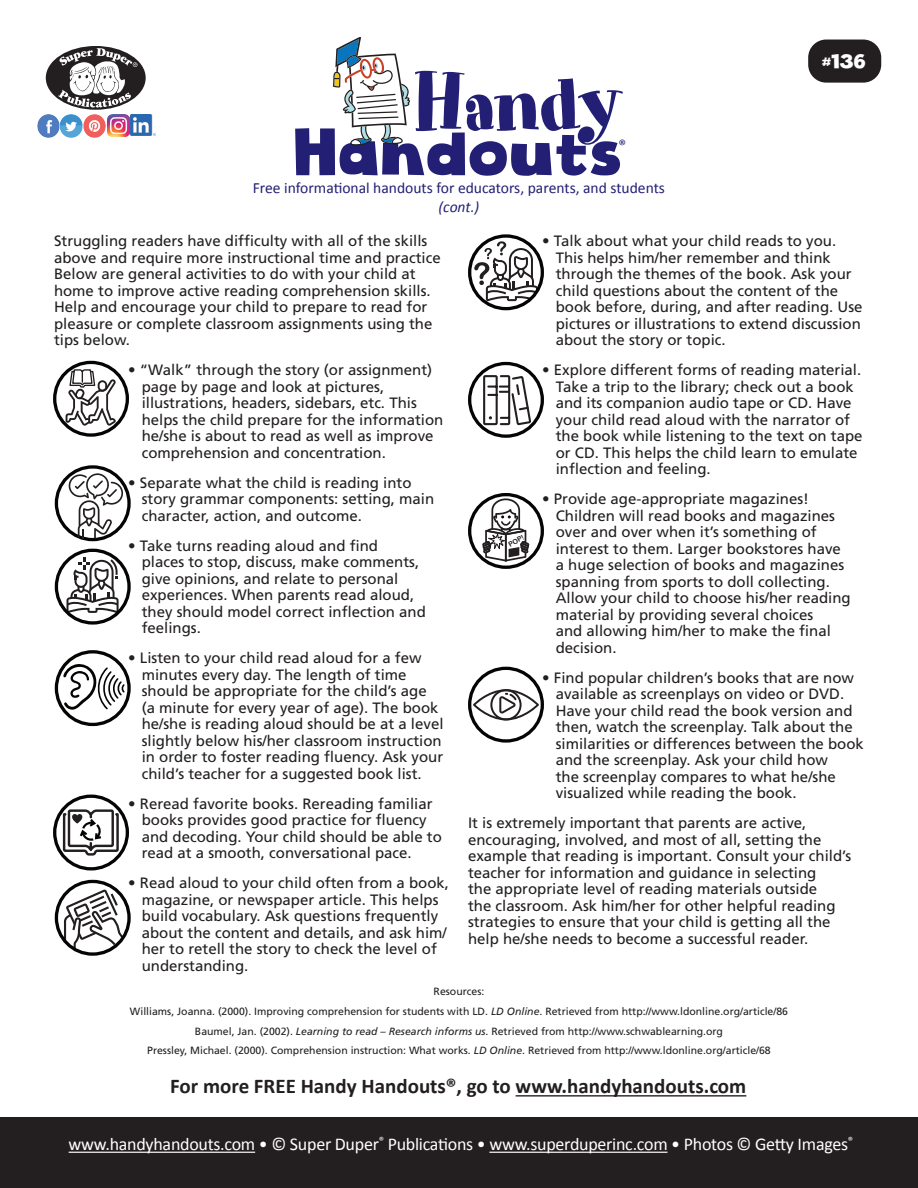
<style>
.page{position:relative;width:918px;height:1188px;background:#fff}
.page>*{position:absolute;margin:0;border:0;box-sizing:border-box;transform-origin:0 0}
.t1{font:79.2px "Art Department JNL";letter-spacing:-.03em;color:#231f75}
.t2{font:64.8px "Cloudy Witha Chanceof Love";color:#231f75}
.HH_TEXT{font:700 21px "Calibri";color:#231f20}
.t3{font:19.5px "Cloudy Witha Chanceof Love";color:#fff}
.t4{font:18px "Calibri";letter-spacing:-.015em;color:#fff}
.t5{font:15.6px "Calibri";color:#231f75}
.t6{font:italic 15.6px "Calibri";color:#231f75}
.t7{font:15.15px "Calibri";color:#231f75}
.HH_Text{font:15px/16.5px "Frutiger";color:#231f20}
.HH_Title{font:10.5px "Frutiger";color:#231f20}
.t8{font:6.9px "Arial Rounded MT Bold";color:#231f20}
.s1{font-style:italic}
</style>
<div class="page">
<div style="left:808px;top:40px;width:73px;height:43px;background:#231f20;border-radius:18px"></div>
<hr style="left:516px;top:1095px;width:230px;height:2px;background:#231f20">
<div style="left:0;top:1118px;width:918px;height:70px;background:#231f20"></div>
<div style="left:46px;top:46px;width:100px;height:64px;background:#231f20;border-radius:50%"></div>
<svg style="left:58px;top:48px;width:80px;height:60px"></svg>
<img style="left:37px;top:115px;width:92px;height:22px">
<img style="left:131px;top:115px;width:24px;height:21px">
<svg style="left:333px;top:37px;width:77px;height:109px"></svg>
<hr style="left:69px;top:1152px;width:186px;height:1px;background:#fff">
<hr style="left:489px;top:1152px;width:179px;height:1px;background:#fff">
<div style="left:53px;top:361px;width:76px;height:76px;border:3px solid #040503;border-radius:50%"></div>
<svg style="left:66px;top:368px;width:50px;height:58px"></svg>
<div style="left:55px;top:465px;width:76px;height:76px;border:3px solid #040503;border-radius:50%"></div>
<svg style="left:69px;top:473px;width:54px;height:65px"></svg>
<svg style="left:66px;top:558px;width:53px;height:55px"></svg>
<div style="left:55px;top:549px;width:76px;height:76px;border:3px solid #040503;border-radius:50%"></div>
<div style="left:55px;top:650px;width:76px;height:76px;border:3px solid #040503;border-radius:50%"></div>
<svg style="left:63px;top:663px;width:63px;height:48px"></svg>
<div style="left:53px;top:795px;width:76px;height:75px;border:3px solid #040503;border-radius:50%"></div>
<svg style="left:62px;top:808px;width:58px;height:49px"></svg>
<svg style="left:64px;top:889px;width:60px;height:59px"></svg>
<div style="left:55px;top:880px;width:76px;height:76px;border:3px solid #040503;border-radius:50%"></div>
<div style="left:468px;top:234px;width:76px;height:76px;border:3px solid #040503;border-radius:50%"></div>
<svg style="left:474px;top:241px;width:64px;height:60px"></svg>
<svg style="left:482px;top:374px;width:50px;height:53px"></svg>
<div style="left:468px;top:362px;width:76px;height:76px;border:3px solid #040503;border-radius:50%"></div>
<svg style="left:473px;top:689px;width:66px;height:31px"></svg>
<div style="left:468px;top:667px;width:76px;height:76px;border:3px solid #040503;border-radius:50%"></div>
<div style="left:468px;top:493px;width:76px;height:76px;border:3px solid #040503;border-radius:50%"></div>
<svg style="left:482px;top:498px;width:48px;height:63px"></svg>
<p class="t1" style="left:412px;top:56px;width:213px">Handy</p>
<p class="t5" style="left:253px;top:177px;width:414px">Free informational handouts for educators, parents, and students</p>
<p class="t6" style="left:439px;top:196px;width:42px">(cont.)</p>
<p class="t2" style="left:296px;top:112px;width:331px">Handouts</p>
<p class="t7" style="left:618px;top:135px;width:9px">®</p>
<p class="t3" style="left:823px;top:49px;width:46px">#136</p>
<p class="HH_Text" style="left:54px;top:232px;width:388px">Struggling readers have difficulty with all of the skills above and require more instructional time and practice Below are general activities to do with your child at home to improve active reading comprehension skills.<br>Help and encourage your child to prepare to read for pleasure or complete classroom assignments using the tips below.</p>
<p class="HH_Text" style="left:142px;top:361px;width:303px;text-indent:-14px">• “Walk” through the story (or assignment) page by page and look at pictures, illustrations, headers, sidebars, etc. This helps the child prepare for the information he/she is about to read as well as improve comprehension and concentration.</p>
<p class="HH_Text" style="left:142px;top:474px;width:294px;text-indent:-14px">• Separate what the child is reading into story grammar components: setting, main character, action, and outcome.</p>
<p class="HH_Text" style="left:142px;top:537px;width:286px;text-indent:-14px">• Take turns reading aloud and find<br>places to stop, discuss, make comments, give opinions, and relate to personal experiences. When parents read aloud, they should model correct inflection and feelings.</p>
<p class="HH_Text" style="left:142px;top:649px;width:303px;text-indent:-14px">• Listen to your child read aloud for a few minutes every day. The length of time should be appropriate for the child’s age (a minute for every year of age). The book he/she is reading aloud should be at a level slightly below his/her classroom instruction in order to foster reading fluency. Ask your child’s teacher for a suggested book list.</p>
<p class="HH_Text" style="left:142px;top:795px;width:302px;text-indent:-14px">• Reread favorite books. Rereading familiar books provides good practice for fluency and decoding. Your child should be able to read at a smooth, conversational pace.</p>
<p class="HH_Text" style="left:142px;top:874px;width:309px;text-indent:-14px">• Read aloud to your child often from a book, magazine, or newspaper article. This helps build vocabulary. Ask questions frequently about the content and details, and ask him/ her to retell the story to check the level of understanding.</p>
<p class="HH_Text" style="left:556px;top:232px;width:308px;text-indent:-14px">• Talk about what your child reads to you.<br>This helps him/her remember and think through the themes of the book. Ask your child questions about the content of the book before, during, and after reading. Use pictures or illustrations to extend discussion about the story or topic.</p>
<p class="HH_Text" style="left:556px;top:361px;width:308px;text-indent:-14px">• Explore different forms of reading material.<br>Take a trip to the library; check out a book and its companion audio tape or CD. Have your child read aloud with the narrator of the book while listening to the text on tape or CD. This helps the child learn to emulate inflection and feeling.</p>
<p class="HH_Text" style="left:556px;top:490px;width:297px;text-indent:-14px">• Provide age-appropriate magazines!<br>Children will read books and magazines over and over when it’s something of interest to them. Larger bookstores have a huge selection of books and magazines spanning from sports to doll collecting.<br>Allow your child to choose his/her reading material by providing several choices<br>and allowing him/her to make the final decision.</p>
<p class="HH_Text" style="left:556px;top:669px;width:310px;text-indent:-14px">• Find popular children’s books that are now available as screenplays on video or DVD.<br>Have your child read the book version and then, watch the screenplay. Talk about the similarities or differences between the book and the screenplay. Ask your child how<br>the screenplay compares to what he/she visualized while reading the book.</p>
<p class="HH_Text" style="left:468px;top:814px;width:385px">It is extremely important that parents are active, encouraging, involved, and most of all, setting the example that reading is important. Consult your child’s teacher for information and guidance in selecting<br>the appropriate level of reading materials outside<br>the classroom. Ask him/her for other helpful reading strategies to ensure that your child is getting all the help he/she needs to become a successful reader.</p>
<p class="t8" style="left:507px;top:541px;width:19px;rotate:-29deg">POP!</p>
<p class="HH_Title" style="left:434px;top:985px;width:52px">Resources:</p>
<p class="HH_Title" style="left:130px;top:1005px;width:660px">Williams, Joanna. (2000). Improving comprehension for students with LD. <span class="s1">LD Online</span>. Retrieved from http://www.ldonline.org/article/86</p>
<p class="HH_Title" style="left:195px;top:1025px;width:530px">Baumel, Jan. (2002). <span class="s1">Learning to read – Research informs us</span>. Retrieved from http://www.schwablearning.org</p>
<p class="HH_Title" style="left:147px;top:1044px;width:625px">Pressley, Michael. (2000). Comprehension instruction: What works. <span class="s1">LD Online</span>. Retrieved from http://www.ldonline.org/article/68</p>
<p class="HH_TEXT" style="left:170px;top:1072px;width:578px">For more FREE Handy Handouts®, go to www.handyhandouts.com</p>
<p class="t4" style="left:69px;top:1132px;width:786px">www.handyhandouts.com • © Super Duper<sup>®</sup> Publications • www.superduperinc.com • Photos © Getty Images<sup>®</sup></p>
</div>
